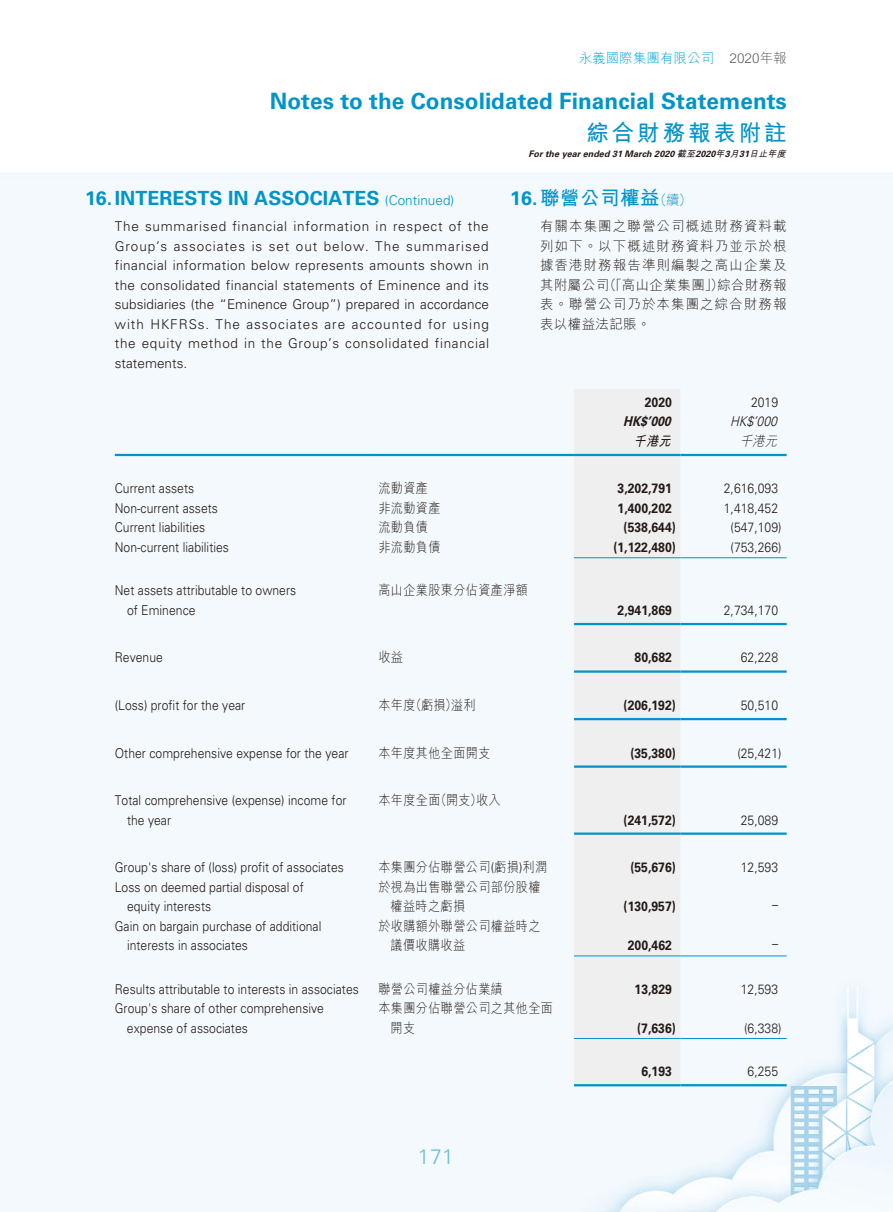
<style>
.page{position:relative;width:893px;height:1212px;background:#fff}
.page>*{position:absolute;margin:0;border:0;box-sizing:border-box;transform-origin:0 0}
.t1{font:700 22.5px "Univers LT Std";letter-spacing:.005em;color:#0094ca}
.t2{font:700 22.5px "M Hei HK";letter-spacing:.13em;color:#0094ca}
.t3{font:300 21px "Univers LT Std";color:#69badf}
.t4{font:700 19.5px "Univers LT Std";letter-spacing:.005em;color:#0094ca}
.t5{font:700 19.5px "M Hei HK";letter-spacing:.03em;color:#0094ca}
.t6{font:300 13.5px/19.5px "Univers LT Std";letter-spacing:.005em;color:#231916;scale:.9 1}
.t7{font:300 13.5px/19.5px "Univers LT Std";letter-spacing:.005em;color:#231916;text-align:justify}
.t8{font:300 13.5px/19.5px "M Hei HK";letter-spacing:.03em;color:#231916;scale:.9 1}
.t9{font:700 13.5px "Univers LT Std";letter-spacing:.005em;color:#231916;scale:.9 1}
.t10{font:300 13.5px/19.5px "M Hei HK";letter-spacing:.03em;color:#231916;text-align:justify}
.t11{font:300 13.5px "M Hei HK";letter-spacing:.005em;color:#00a5d4}
.t12{font:italic 700 13.5px "Univers LT Std";color:#231916;scale:.9 1}
.t13{font:italic 300 13.5px "Univers LT Std";color:#231916;scale:.9 1}
.t14{font:italic 700 13.5px "M Hei HK";color:#231916;scale:.9 1}
.t15{font:italic 300 13.5px "M Hei HK";color:#231916;scale:.9 1}
.t16{font:italic 700 9px "Univers LT Std";color:#231916}
.s1{color:#595857}
.s2{font-family:"M Hei HK"}
.s3{font-weight:300;font-size:13.5px}
.s4{font-family:"Univers LT Std"}
</style>
<div class="page">
<div style="left:574px;top:389px;width:106px;height:695px;background:#efeff0"></div>
<hr style="left:115px;top:454px;width:255px;height:2px;background:#0094ca">
<hr style="left:370px;top:454px;width:204px;height:2px;background:#0094ca">
<hr style="left:574px;top:454px;width:106px;height:2px;background:#0094ca">
<hr style="left:680px;top:454px;width:107px;height:2px;background:#0094ca">
<hr style="left:574px;top:557px;width:106px;height:1px;background:#0094ca">
<hr style="left:680px;top:557px;width:107px;height:1px;background:#0094ca">
<hr style="left:574px;top:623px;width:106px;height:2px;background:#0094ca">
<hr style="left:680px;top:623px;width:107px;height:2px;background:#0094ca">
<hr style="left:574px;top:670px;width:106px;height:3px;background:#0094ca">
<hr style="left:680px;top:670px;width:107px;height:3px;background:#0094ca">
<hr style="left:574px;top:718px;width:106px;height:2px;background:#0094ca">
<hr style="left:680px;top:718px;width:107px;height:2px;background:#0094ca">
<hr style="left:574px;top:765px;width:106px;height:3px;background:#0094ca">
<hr style="left:680px;top:765px;width:107px;height:3px;background:#0094ca">
<hr style="left:574px;top:832px;width:106px;height:3px;background:#0094ca">
<hr style="left:680px;top:832px;width:107px;height:3px;background:#0094ca">
<hr style="left:574px;top:955px;width:106px;height:1px;background:#0094ca">
<hr style="left:680px;top:955px;width:107px;height:1px;background:#0094ca">
<hr style="left:574px;top:1038px;width:106px;height:1px;background:#0094ca">
<hr style="left:680px;top:1038px;width:107px;height:1px;background:#0094ca">
<hr style="left:574px;top:1084px;width:106px;height:2px;background:#0094ca">
<hr style="left:680px;top:1084px;width:107px;height:2px;background:#0094ca">
<p class="t11" style="left:579px;top:51px;width:209px">永義國際集團有限公司 <span class="s1">2020年報</span></p>
<h1 class="t1" style="left:270px;top:88px;width:518px">Notes to the Consolidated Financial Statements</h1>
<h1 class="t2" style="left:586px;top:116px;width:202px">綜合財務報表附註</h1>
<p class="t16" style="left:528px;top:149px;width:262px">Forthe yearended 31 March 2020 <span class="s2">截至</span>2020<span class="s2">年</span>3<span class="s2">月</span>31<span class="s2">日止年度</span></p>
<h3 class="t4" style="left:85px;top:187px;width:371px">16. INTERESTS IN ASSOCIATES <span class="s3">(Continued)</span></h3>
<p class="t7" style="left:115px;top:217px;width:376px">The summarised financial information in respect of the Group’s associates is set out below. The summarised financial information below represents amounts shown in the consolidated financial statements of Eminence and its subsidiaries (the “Eminence Group”) prepared in accordance with HKFRSs. The associates are accounted for using the equity method in the Group’s consolidated financial statements.</p>
<h3 class="t5" style="left:510px;top:184px;width:183px"><span class="s4">16.</span> 聯營公司權益<span class="s3">（續）</span></h3>
<p class="t10" style="left:540px;top:216px;width:248px">有關本集團之聯營公司概述財務資料載列如下。以下概述財務資料乃並示於根據香港財務報告準則編製之高山企業及其附屬公司（「高山企業集團」）綜合財務報表。聯營公司乃於本集團之綜合財務報表以權益法記賬。</p>
<p class="t9" style="left:645px;top:394px;width:32px">2020</p>
<p class="t6" style="left:751px;top:392px;width:32px">2019</p>
<p class="t12" style="left:623px;top:414px;width:58px">HK$’000</p>
<p class="t13" style="left:730px;top:413px;width:58px">HK$’000</p>
<p class="t14" style="left:633px;top:431px;width:47px">千港元</p>
<p class="t15" style="left:740px;top:434px;width:46px">千港元</p>
<p class="t6" style="left:115px;top:479px;width:90px">Current assets</p>
<p class="t8" style="left:378px;top:478px;width:57px">流動資產</p>
<p class="t9" style="left:617px;top:481px;width:62px">3,202,791</p>
<p class="t6" style="left:724px;top:479px;width:62px">2,616,093</p>
<p class="t6" style="left:115px;top:498px;width:116px">Non-current assets</p>
<p class="t8" style="left:378px;top:498px;width:71px">非流動資產</p>
<p class="t9" style="left:617px;top:500px;width:62px">1,400,202</p>
<p class="t6" style="left:724px;top:498px;width:62px">1,418,452</p>
<p class="t6" style="left:115px;top:518px;width:102px">Current liabilities</p>
<p class="t8" style="left:378px;top:517px;width:57px">流動負債</p>
<p class="t9" style="left:624px;top:520px;width:60px">(538,644)</p>
<p class="t6" style="left:731px;top:518px;width:58px">(547,109)</p>
<p class="t6" style="left:115px;top:537px;width:128px">Non-current liabilities</p>
<p class="t8" style="left:378px;top:537px;width:71px">非流動負債</p>
<p class="t9" style="left:613px;top:539px;width:71px">(1,122,480)</p>
<p class="t6" style="left:731px;top:537px;width:58px">(753,266)</p>
<p class="t6" style="left:127px;top:581px;width:190px;text-indent:-12px">Net assets attributable to owners of Eminence</p>
<p class="t8" style="left:378px;top:580px;width:168px">高山企業股東分佔資產淨額</p>
<p class="t9" style="left:617px;top:602px;width:62px">2,941,869</p>
<p class="t6" style="left:724px;top:600px;width:62px">2,734,170</p>
<p class="t6" style="left:115px;top:648px;width:55px">Revenue</p>
<p class="t8" style="left:378px;top:647px;width:29px">收益</p>
<p class="t9" style="left:634px;top:650px;width:43px">80,682</p>
<p class="t6" style="left:741px;top:648px;width:43px">62,228</p>
<p class="t6" style="left:115px;top:695px;width:147px">(Loss) profit for the year</p>
<p class="t8" style="left:378px;top:695px;width:110px">本年度（虧損）溢利</p>
<p class="t9" style="left:624px;top:697px;width:60px">(206,192)</p>
<p class="t6" style="left:741px;top:695px;width:43px">50,510</p>
<p class="t6" style="left:115px;top:743px;width:261px">Other comprehensive expense for the year</p>
<p class="t8" style="left:378px;top:743px;width:126px">本年度其他全面開支</p>
<p class="t9" style="left:630px;top:745px;width:52px">(35,380)</p>
<p class="t6" style="left:737px;top:743px;width:51px">(25,421)</p>
<p class="t6" style="left:127px;top:790px;width:245px;text-indent:-12px">Total comprehensive (expense) income for the year</p>
<p class="t8" style="left:378px;top:790px;width:137px">本年度全面（開支）收入</p>
<p class="t9" style="left:624px;top:812px;width:60px">(241,572)</p>
<p class="t6" style="left:741px;top:810px;width:43px">25,089</p>
<p class="t6" style="left:115px;top:857px;width:256px">Group's share of (loss) profit of associates</p>
<p class="t8" style="left:378px;top:857px;width:189px">本集團分佔聯營公司<span class="s4">(</span>虧損<span class="s4">)</span>利潤</p>
<p class="t9" style="left:630px;top:859px;width:52px">(55,676)</p>
<p class="t6" style="left:741px;top:857px;width:43px">12,593</p>
<p class="t6" style="left:127px;top:877px;width:198px;text-indent:-12px">Loss on deemed partial disposal of equity interests</p>
<p class="t8" style="left:391px;top:877px;width:168px;text-indent:-12px">於視為出售聯營公司部份股權權益時之虧損</p>
<p class="t9" style="left:624px;top:898px;width:60px">(130,957)</p>
<p class="t6" style="left:772px;top:894px;width:8px">–</p>
<p class="t6" style="left:127px;top:916px;width:218px;text-indent:-12px">Gain on bargain purchase of additional interests in associates</p>
<p class="t8" style="left:391px;top:916px;width:168px;text-indent:-12px">於收購額外聯營公司權益時之議價收購收益</p>
<p class="t9" style="left:628px;top:937px;width:51px">200,462</p>
<p class="t6" style="left:772px;top:933px;width:8px">–</p>
<p class="t6" style="left:115px;top:979px;width:273px">Results attributable to interests in associates</p>
<p class="t8" style="left:378px;top:979px;width:140px">聯營公司權益分佔業績</p>
<p class="t9" style="left:634px;top:981px;width:43px">13,829</p>
<p class="t6" style="left:741px;top:979px;width:43px">12,593</p>
<p class="t6" style="left:127px;top:998px;width:220px;text-indent:-12px">Group's share of other comprehensive expense of associates</p>
<p class="t8" style="left:391px;top:998px;width:182px;text-indent:-12px">本集團分佔聯營公司之其他全面開支</p>
<p class="t9" style="left:637px;top:1020px;width:45px">(7,636)</p>
<p class="t6" style="left:744px;top:1018px;width:43px">(6,338)</p>
<p class="t9" style="left:641px;top:1063px;width:35px">6,193</p>
<p class="t6" style="left:748px;top:1061px;width:35px">6,255</p>
<h2 class="t3" style="left:418px;top:1144px;width:38px">171</h2>
</div>
